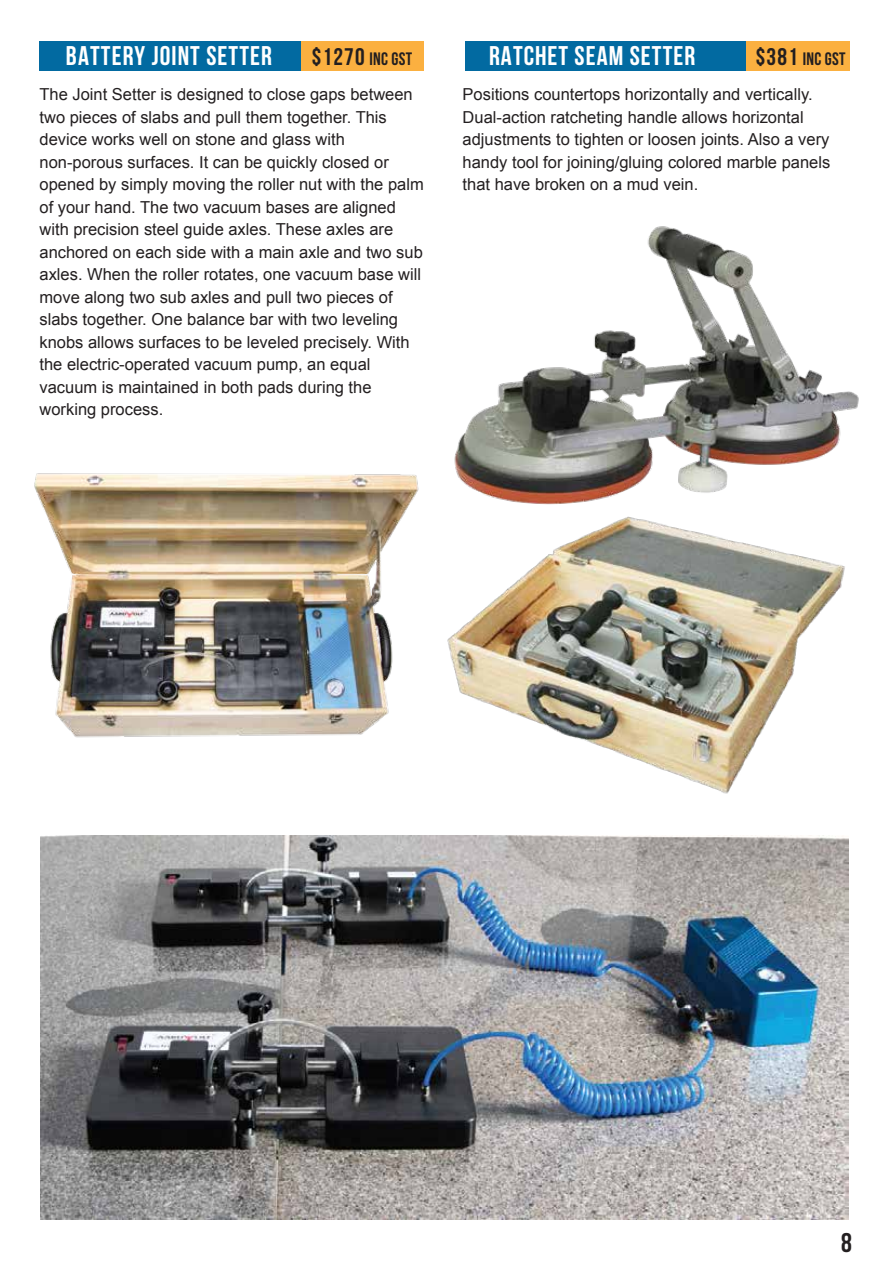
<style>
.page{position:relative;width:893px;height:1263px;background:#fff}
.page>*{position:absolute;margin:0;border:0;box-sizing:border-box;transform-origin:0 0}
.t1{font:27px "UTM Bebas";letter-spacing:.04em;color:#fff}
.t2{font:27px "UTM Bebas";color:#231f20}
.t3{font:700 18px "Bebas Neue";letter-spacing:.015em;color:#231f20}
.t4{font:16.5px/22.5px "Arial";color:#231f20}
.s1{font-size:24px}
</style>
<div class="page">
<div style="left:465px;top:41px;width:281px;height:29px;background:#026aa1"></div>
<div style="left:746px;top:41px;width:104px;height:29px;background:#fbb040"></div>
<div style="left:39px;top:41px;width:286px;height:29px;background:#026aa1"></div>
<div style="left:301px;top:41px;width:123px;height:29px;background:#fbb040"></div>
<img style="left:41px;top:835px;width:807px;height:384px">
<img style="left:34px;top:473px;width:385px;height:265px">
<img style="left:454px;top:226px;width:405px;height:261px">
<img style="left:447px;top:487px;width:398px;height:307px">
<h1 class="t1" style="left:66px;top:37px;width:208px">BATTERY JOINT SETTER</h1>
<p class="t3" style="left:312px;top:49px;width:102px"><span class="s1">$1270</span> INC GST</p>
<h1 class="t1" style="left:489px;top:37px;width:208px">RATCHET SEAM SETTER</h1>
<p class="t3" style="left:756px;top:49px;width:91px"><span class="s1">$381</span> INC GST</p>
<p class="t4" style="left:40px;top:83px;width:386px">The Joint Setter is designed to close gaps between two pieces of slabs and pull them together. This device works well on stone and glass with non-porous surfaces. It can be quickly closed or opened by simply moving the roller nut with the palm of your hand. The two vacuum bases are aligned with precision steel guide axles. These axles are anchored on each side with a main axle and two sub axles. When the roller rotates, one vacuum base will move along two sub axles and pull two pieces of slabs together. One balance bar with two leveling knobs allows surfaces to be leveled precisely. With the electric-operated vacuum pump, an equal vacuum is maintained in both pads during the working process.</p>
<p class="t4" style="left:463px;top:83px;width:369px">Positions countertops horizontally and vertically.<br>Dual-action ratcheting handle allows horizontal adjustments to tighten or loosen joints. Also a very handy tool for joining/gluing colored marble panels that have broken on a mud vein.</p>
<h1 class="t2" style="left:841px;top:1223px;width:12px">8</h1>
</div>
